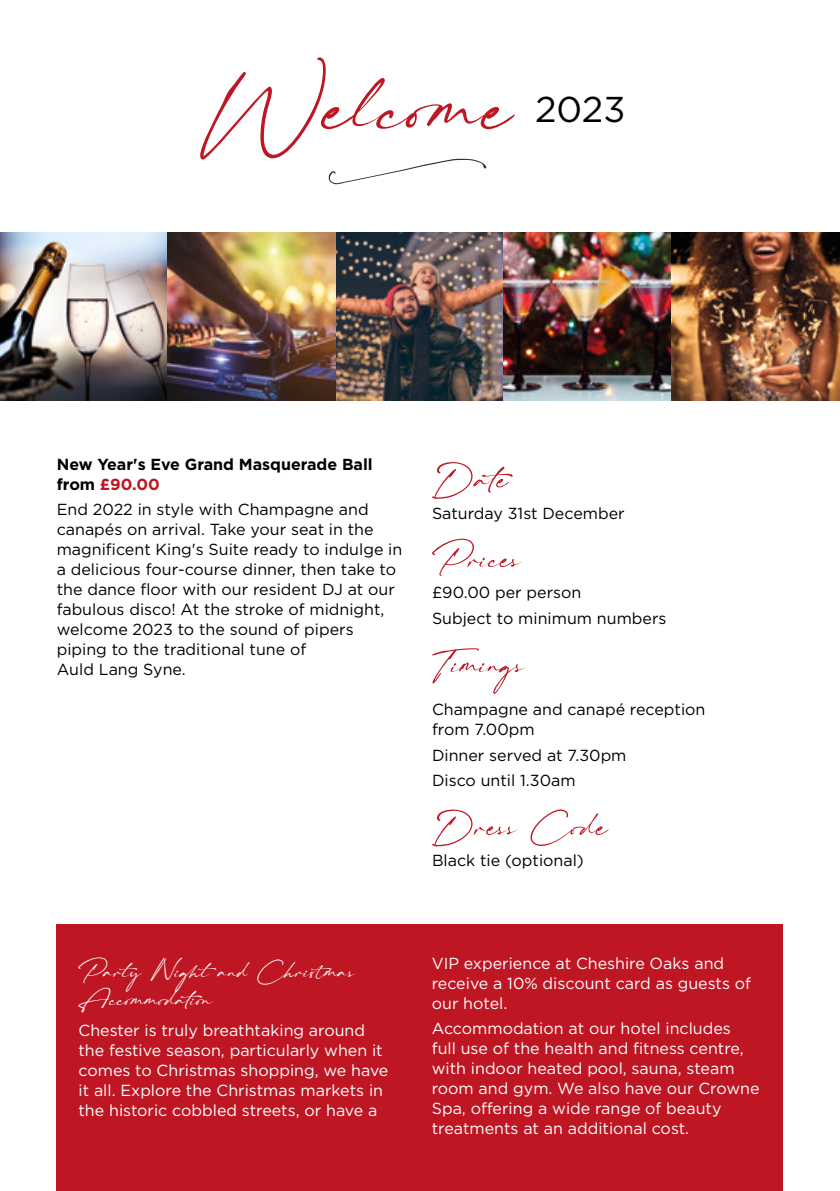
<style>
.page{position:relative;width:840px;height:1191px;background:#fff}
.page>*{position:absolute;margin:0;border:0;box-sizing:border-box;transform-origin:0 0}
.t1{font:135px "The Pallace";color:#be1622}
.t2{font:52.2px "Bellwethers Longest Swash";color:#252f3d}
.t3{font:52px "The Pallace";color:#be1622}
.t4{font:36px/28px "The Pallace";color:#fff}
.t5{font:36px "Gotham";color:#000}
.t6{font:16px/20px "Gotham";color:#000}
.t7{font:16px/20px "Gotham";color:#fff}
.t8{font:700 16px/20px "Gotham";color:#000}
.s1{color:#be1622}
</style>
<div class="page">
<div style="left:57px;top:924px;width:725px;height:267px;background:#be1622"></div>
<img style="left:0;top:232px;width:839px;height:168px">
<h1 class="t1" style="left:200px;top:42px;width:315px">Welcome</h1>
<h2 class="t2" style="left:329px;top:134px;width:158px">C</h2>
<h3 class="t5" style="left:534px;top:86px;width:92px">2023</h3>
<p class="t8" style="left:57px;top:454px;width:317px">New Year's Eve Grand Masquerade Ball from <span class="s1">£90.00</span></p>
<p class="t6" style="left:57px;top:499px;width:347px">End 2022 in style with Champagne and canapés on arrival. Take your seat in the magnificent King's Suite ready to indulge in a delicious four-course dinner, then take to the dance floor with our resident DJ at our fabulous disco! At the stroke of midnight, welcome 2023 to the sound of pipers piping to the traditional tune of<br>Auld Lang Syne.</p>
<h3 class="t3" style="left:432px;top:454px;width:84px">D ate</h3>
<p class="t6" style="left:432px;top:502px;width:194px">Saturday 31st December</p>
<h3 class="t3" style="left:432px;top:533px;width:91px">Prices</h3>
<p class="t6" style="left:432px;top:579px;width:236px;line-height:25.6px">£90.00 per person<br>Subject to minimum numbers</p>
<h3 class="t3" style="left:432px;top:639px;width:95px">Timings</h3>
<p class="t6" style="left:432px;top:699px;width:275px">Champagne and canapé reception from 7.00pm</p>
<p class="t6" style="left:432px;top:742px;width:196px;line-height:25.6px">Dinner served at 7.30pm<br>Disco until 1.30am</p>
<h3 class="t3" style="left:432px;top:801px;width:177px">Dress Code</h3>
<p class="t6" style="left:432px;top:850px;width:153px">Black tie (optional)</p>
<h3 class="t4" style="left:78px;top:958px;width:278px">Party Night and Christmas<br>Accommodation</h3>
<p class="t7" style="left:78px;top:1020px;width:311px">Chester is truly breathtaking around the festive season, particularly when it comes to Christmas shopping, we have it all. Explore the Christmas markets in the historic cobbled streets, or have a</p>
<p class="t7" style="left:431px;top:952px;width:320px">VIP experience at Cheshire Oaks and receive a 10% discount card as guests of our hotel.</p>
<p class="t7" style="left:431px;top:1018px;width:329px">Accommodation at our hotel includes<br>full use of the health and fitness centre, with indoor heated pool, sauna, steam room and gym. We also have our Crowne Spa, offering a wide range of beauty treatments at an additional cost.</p>
</div>
